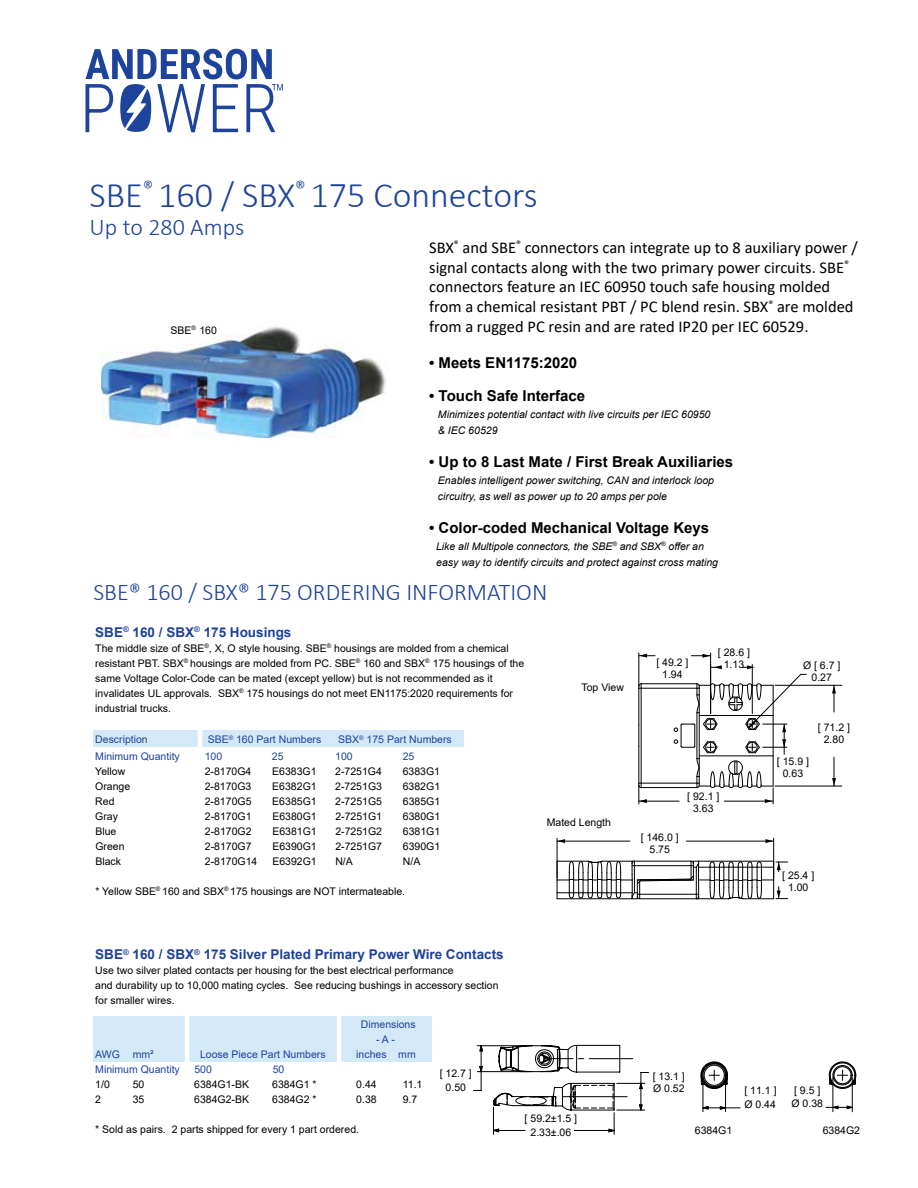
<style>
.page{position:relative;width:918px;height:1188px;background:#fff}
.page>*{position:absolute;margin:0;border:0;box-sizing:border-box;transform-origin:0 0}
.t1{font:300 36px "Calibri";color:#1e439b}
.t2{font:300 24px "Calibri";color:#1e439b}
.t3{font:16.5px/19.8px "Calibri";color:#000}
.t4{font:700 15px "Arial";color:#000}
.t5{font:700 13.5px "Arial";color:#1e439b}
.t6{font:10.5px/12px "Arial";color:#000;text-align:center}
.t7{font:italic 10.5px/16.5px "Arial";color:#000}
.t8{font:10.5px "Arial";color:#1e439b}
.t9{font:10.5px/13.5px "Arial";color:#010101}
</style>
<div class="page">
<img style="left:102px;top:326px;width:284px;height:112px">
<svg style="left:86px;top:49px;width:197px;height:83px"></svg>
<div style="left:93px;top:730px;width:370px;height:17px;background:#d4e9f8"></div>
<hr style="left:198px;top:729px;width:4px;height:20px;background:#fff">
<div style="left:93px;top:1016px;width:338px;height:46px;background:#d4e9f8"></div>
<hr style="left:185px;top:1012px;width:4px;height:53px;background:#fff">
<hr style="left:337px;top:1012px;width:4px;height:54px;background:#fff">
<svg style="left:473px;top:1045px;width:267px;height:89px"></svg>
<svg style="left:826px;top:1106px;width:26px;height:3px"></svg>
<hr style="left:852px;top:1078px;width:1px;height:34px;background:#000">
<hr style="left:833px;top:1078px;width:1px;height:34px;background:#000">
<svg style="left:829px;top:1062px;width:27px;height:27px"></svg>
<hr style="left:557px;top:838px;width:1px;height:40px;background:#000">
<hr style="left:773px;top:838px;width:1px;height:40px;background:#000">
<hr style="left:557px;top:841px;width:73px;height:1px;background:#000">
<hr style="left:686px;top:841px;width:88px;height:1px;background:#000">
<hr style="left:641px;top:688px;width:56px;height:1px;background:#000">
<hr style="left:641px;top:684px;width:56px;height:1px;background:#000">
<svg style="left:638px;top:683px;width:4px;height:6px"></svg>
<hr style="left:641px;top:783px;width:56px;height:1px;background:#000">
<hr style="left:641px;top:688px;width:1px;height:95px;background:#000">
<hr style="left:639px;top:746px;width:1px;height:37px;background:#000">
<svg style="left:639px;top:725px;width:1px;height:21px"></svg>
<hr style="left:639px;top:688px;width:1px;height:37px;background:#000">
<hr style="left:641px;top:787px;width:56px;height:1px;background:#000">
<hr style="left:639px;top:653px;width:1px;height:33px;background:#000">
<hr style="left:710px;top:653px;width:1px;height:61px;background:#000">
<hr style="left:775px;top:685px;width:67px;height:1px;background:#000">
<hr style="left:775px;top:786px;width:67px;height:1px;background:#000">
<hr style="left:639px;top:801px;width:40px;height:1px;background:#000">
<svg style="left:832px;top:685px;width:4px;height:27px"></svg>
<svg style="left:557px;top:861px;width:231px;height:39px"></svg>
<svg style="left:832px;top:757px;width:4px;height:29px"></svg>
<svg style="left:638px;top:783px;width:9px;height:21px"></svg>
<svg style="left:639px;top:654px;width:16px;height:4px"></svg>
<svg style="left:557px;top:839px;width:8px;height:4px"></svg>
<svg style="left:766px;top:839px;width:7px;height:4px"></svg>
<svg style="left:691px;top:654px;width:20px;height:4px"></svg>
<svg style="left:674px;top:665px;width:132px;height:139px"></svg>
<h1 class="t1" style="left:90px;top:173px;width:450px">SBE<sup>®</sup> 160 / SBX<sup>®</sup> 175 Connectors</h1>
<h2 class="t2" style="left:90px;top:213px;width:156px">Up to 280 Amps</h2>
<p class="t3" style="left:429px;top:237px;width:430px">SBX<sup>®</sup> and SBE<sup>®</sup> connectors can integrate up to 8 auxiliary power / signal contacts along with the two primary power circuits. SBE<sup>® </sup>connectors feature an IEC 60950 touch safe housing molded from a chemical resistant PBT / PC blend resin. SBX<sup>®</sup> are molded from a rugged PC resin and are rated IP20 per IEC 60529.</p>
<h3 class="t4" style="left:429px;top:353px;width:149px">• Meets EN1175:2020</h3>
<h3 class="t4" style="left:429px;top:386px;width:157px">• Touch Safe Interface</h3>
<p class="t7" style="left:438px;top:406px;width:274px">Minimizes potential contact with live circuits per IEC 60950 &amp; IEC 60529</p>
<h3 class="t4" style="left:429px;top:452px;width:305px">• Up to 8 Last Mate / First Break Auxiliaries</h3>
<p class="t7" style="left:438px;top:472px;width:278px">Enables intelligent power switching, CAN and interlock loop circuitry, as well as power up to 20 amps per pole</p>
<h3 class="t4" style="left:429px;top:518px;width:282px">• Color-coded Mechanical Voltage Keys</h3>
<p class="t7" style="left:436px;top:538px;width:284px">Like all Multipole connectors, the SBE<sup>®</sup> and SBX<sup>®</sup> offer an easy way to identify circuits and protect against cross mating</p>
<p class="t6" style="left:170px;top:324px;width:48px">SBE<sup>®</sup> 160</p>
<h2 class="t2" style="left:93px;top:577px;width:455px">SBE® 160 / SBX® 175 ORDERING INFORMATION</h2>
<p class="t5" style="left:95px;top:622px;width:198px">SBE<sup>®</sup> 160 / SBX<sup>®</sup> 175 Housings</p>
<p class="t6" style="left:95px;top:640px;width:431px;line-height:15px;text-align:left">The middle size of SBE<sup>®</sup>, X, O style housing. SBE<sup>®</sup> housings are molded from a chemical resistant PBT. SBX<sup>®</sup> housings are molded from PC. SBE<sup>®</sup> 160 and SBX<sup>®</sup> 175 housings of the same Voltage Color-Code can be mated (except yellow) but is not recommended as it invalidates UL approvals. SBX<sup>®</sup> 175 housings do not meet EN1175:2020 requirements for industrial trucks.</p>
<p class="t8" style="left:95px;top:732px;width:54px">Description</p>
<p class="t8" style="left:208px;top:732px;width:115px">SBE<sup>®</sup> 160 Part Numbers</p>
<p class="t8" style="left:338px;top:732px;width:115px">SBX<sup>®</sup> 175 Part Numbers</p>
<p class="t8" style="left:95px;top:749px;width:86px">Minimum Quantity</p>
<p class="t8" style="left:205px;top:749px;width:19px">100</p>
<p class="t8" style="left:272px;top:749px;width:13px">25</p>
<p class="t8" style="left:335px;top:749px;width:19px">100</p>
<p class="t8" style="left:403px;top:749px;width:13px">25</p>
<p class="t6" style="left:95px;top:765px;width:31px">Yellow</p>
<p class="t6" style="left:205px;top:765px;width:48px">2-8170G4</p>
<p class="t6" style="left:272px;top:765px;width:46px">E6383G1</p>
<p class="t6" style="left:335px;top:765px;width:48px">2-7251G4</p>
<p class="t6" style="left:403px;top:765px;width:39px">6383G1</p>
<p class="t6" style="left:95px;top:780px;width:37px">Orange</p>
<p class="t6" style="left:205px;top:780px;width:48px">2-8170G3</p>
<p class="t6" style="left:272px;top:780px;width:46px">E6382G1</p>
<p class="t6" style="left:335px;top:780px;width:48px">2-7251G3</p>
<p class="t6" style="left:403px;top:780px;width:39px">6382G1</p>
<p class="t6" style="left:95px;top:795px;width:21px">Red</p>
<p class="t6" style="left:205px;top:795px;width:48px">2-8170G5</p>
<p class="t6" style="left:272px;top:795px;width:46px">E6385G1</p>
<p class="t6" style="left:335px;top:795px;width:48px">2-7251G5</p>
<p class="t6" style="left:403px;top:795px;width:39px">6385G1</p>
<p class="t6" style="left:95px;top:810px;width:24px">Gray</p>
<p class="t6" style="left:205px;top:810px;width:48px">2-8170G1</p>
<p class="t6" style="left:272px;top:810px;width:46px">E6380G1</p>
<p class="t6" style="left:335px;top:810px;width:48px">2-7251G1</p>
<p class="t6" style="left:403px;top:810px;width:39px">6380G1</p>
<p class="t6" style="left:95px;top:825px;width:23px">Blue</p>
<p class="t6" style="left:205px;top:825px;width:48px">2-8170G2</p>
<p class="t6" style="left:272px;top:825px;width:46px">E6381G1</p>
<p class="t6" style="left:335px;top:825px;width:48px">2-7251G2</p>
<p class="t6" style="left:403px;top:825px;width:39px">6381G1</p>
<p class="t6" style="left:95px;top:840px;width:31px">Green</p>
<p class="t6" style="left:205px;top:840px;width:48px">2-8170G7</p>
<p class="t6" style="left:272px;top:840px;width:46px">E6390G1</p>
<p class="t6" style="left:335px;top:840px;width:48px">2-7251G7</p>
<p class="t6" style="left:403px;top:840px;width:39px">6390G1</p>
<p class="t6" style="left:95px;top:855px;width:27px">Black</p>
<p class="t6" style="left:205px;top:855px;width:54px">2-8170G14</p>
<p class="t6" style="left:272px;top:855px;width:46px">E6392G1</p>
<p class="t6" style="left:335px;top:855px;width:19px">N/A</p>
<p class="t6" style="left:403px;top:855px;width:19px">N/A</p>
<p class="t6" style="left:95px;top:885px;width:311px">* Yellow SBE<sup>®</sup> 160 and SBX<sup>®</sup> 175 housings are NOT intermateable.</p>
<p class="t6" style="left:582px;top:682px;width:44px">Top View</p>
<p class="t6" style="left:547px;top:817px;width:66px">Mated Length</p>
<p class="t6" style="left:656px;top:656px;width:34px">[ 49.2 ]<br>1.94</p>
<p class="t6" style="left:718px;top:646px;width:34px">[ 28.6 ]<br>1.13</p>
<p class="t6" style="left:641px;top:831px;width:39px">[ 146.0 ]<br>5.75</p>
<p class="t6" style="left:687px;top:790px;width:34px">[ 92.1 ]<br>3.63</p>
<p class="t6" style="left:803px;top:659px;width:39px">Ø [ 6.7 ]<br>0.27</p>
<p class="t6" style="left:777px;top:755px;width:34px">[ 15.9 ]<br>0.63</p>
<p class="t6" style="left:818px;top:721px;width:34px">[ 71.2 ]<br>2.80</p>
<p class="t6" style="left:782px;top:870px;width:34px">[ 25.4 ]<br>1.00</p>
<p class="t5" style="left:95px;top:945px;width:410px">SBE<sup>®</sup> 160 / SBX<sup>®</sup> 175 Silver Plated Primary Power Wire Contacts</p>
<p class="t6" style="left:95px;top:963px;width:405px;line-height:15px;text-align:left">Use two silver plated contacts per housing for the best electrical performance<br>and durability up to 10,000 mating cycles. See reducing bushings in accessory section for smaller wires.</p>
<p class="t8" style="left:361px;top:1017px;width:56px">Dimensions</p>
<p class="t8" style="left:376px;top:1032px;width:20px">- A -</p>
<p class="t8" style="left:95px;top:1047px;width:60px">AWG mm²</p>
<p class="t8" style="left:200px;top:1047px;width:127px">Loose Piece Part Numbers</p>
<p class="t8" style="left:356px;top:1047px;width:61px">inches mm</p>
<p class="t8" style="left:95px;top:1062px;width:86px">Minimum Quantity</p>
<p class="t8" style="left:194px;top:1062px;width:19px">500</p>
<p class="t8" style="left:273px;top:1062px;width:13px">50</p>
<p class="t6" style="left:95px;top:1078px;width:16px">1/0</p>
<p class="t6" style="left:133px;top:1078px;width:13px">50</p>
<p class="t6" style="left:194px;top:1078px;width:56px">6384G1-BK</p>
<p class="t6" style="left:272px;top:1078px;width:46px">6384G1 *</p>
<p class="t6" style="left:356px;top:1078px;width:22px">0.44</p>
<p class="t6" style="left:403px;top:1078px;width:21px">11.1</p>
<p class="t6" style="left:95px;top:1093px;width:7px">2</p>
<p class="t6" style="left:133px;top:1093px;width:13px">35</p>
<p class="t6" style="left:194px;top:1093px;width:56px">6384G2-BK</p>
<p class="t6" style="left:272px;top:1093px;width:46px">6384G2 *</p>
<p class="t6" style="left:356px;top:1093px;width:22px">0.38</p>
<p class="t6" style="left:403px;top:1093px;width:16px">9.7</p>
<p class="t6" style="left:95px;top:1123px;width:265px">* Sold as pairs. 2 parts shipped for every 1 part ordered.</p>
<p class="t9" style="left:440px;top:1067px;width:34px;text-align:center">[ 12.7 ]<br>0.50</p>
<p class="t9" style="left:525px;top:1112px;width:54px;text-align:center">[ 59.2±1.5 ]<br>2.33±.06</p>
<p class="t9" style="left:653px;top:1070px;width:34px;line-height:12.6px">[ 13.1 ]<br>Ø 0.52</p>
<p class="t9" style="left:744px;top:1084px;width:34px">[ 11.1 ]<br>Ø 0.44</p>
<p class="t9" style="left:792px;top:1083px;width:33px">[ 9.5 ]<br>Ø 0.38</p>
<p class="t6" style="left:695px;top:1124px;width:39px">6384G1</p>
<p class="t6" style="left:823px;top:1124px;width:39px">6384G2</p>
</div>
